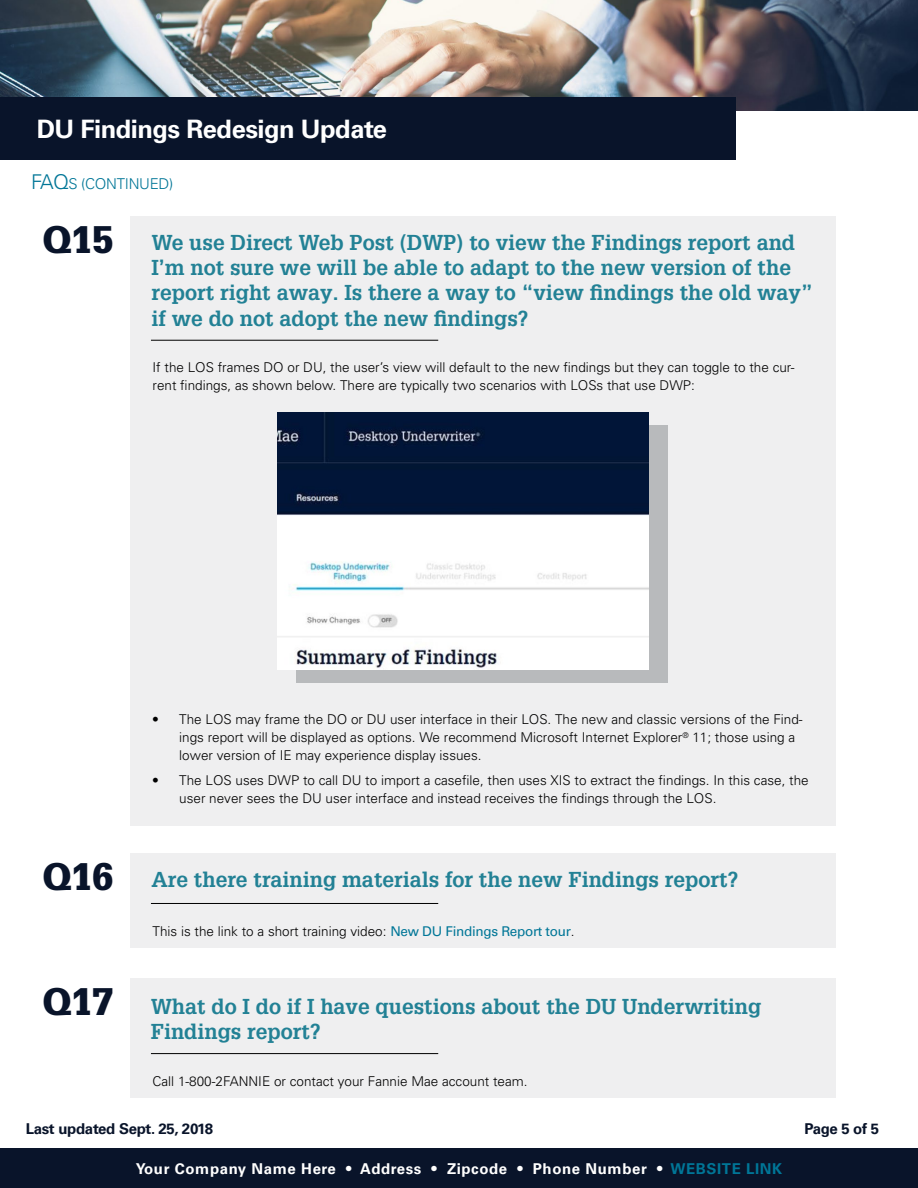
<style>
.page{position:relative;width:918px;height:1188px;background:#fff}
.page>*{position:absolute;margin:0;border:0;box-sizing:border-box;transform-origin:0 0}
.t1{font:900 37.5px "Glypha LT Std";color:#09142a}
.t2{font:700 25.5px "Univers LT Pro 65";letter-spacing:-.02em;color:#fff}
.t3{font:700 21px/25.2px "Glypha LT Pro";color:#228195}
.t4{font:700 15px "Univers LT Pro 65";letter-spacing:.04em;color:#fff}
.t5{font:700 15px "Univers LT Pro 65";letter-spacing:-.02em;color:#09142a}
.t6{font:300 15px "Univers LT Pro 45";letter-spacing:-.02em;color:#007697}
.t7{font:300 13.5px/18px "Univers";color:#000}
.s1{font-size:20.4px}
.s2{font-family:"Glypha LT Std";font-weight:900;font-size:37.5px;color:#09142a}
.s3{font-family:"Univers LT Pro 55 Roman";font-weight:400;color:#007697}
.s4{color:#007697}
</style>
<div class="page">
<div style="left:130px;top:216px;width:705px;height:609px;background:#efeff0"></div>
<hr style="left:151px;top:340px;width:287px;height:1px;background:#000">
<div style="left:0;top:1149px;width:918px;height:39px;background:#09142a"></div>
<img style="left:0;top:0;width:918px;height:110px">
<div style="left:0;top:97px;width:735px;height:63px;background:#09142a"></div>
<div style="left:296px;top:425px;width:372px;height:258px;background:#b8babc"></div>
<img style="left:278px;top:413px;width:371px;height:257px">
<div style="left:130px;top:853px;width:705px;height:95px;background:#efeff0"></div>
<hr style="left:151px;top:903px;width:287px;height:1px;background:#000">
<div style="left:130px;top:978px;width:705px;height:120px;background:#efeff0"></div>
<hr style="left:151px;top:1053px;width:287px;height:1px;background:#000">
<h2 class="t2" style="left:37px;top:111px;width:352px">DU Findings Redesign Update</h2>
<p class="t6" style="left:31px;top:174px;width:144px"><span class="s1">FAQ</span>S (CONTINUED)</p>
<h1 class="t1" style="left:42px;top:217px;width:72px">Q15</h1>
<h3 class="t3" style="left:152px;top:229px;width:663px">We use Direct Web Post (DWP) to view the Findings report and I’m not sure we will be able to adapt to the new version of the report right away. Is there a way to “view findings the old way” if we do not adopt the new findings?</h3>
<p class="t7" style="left:153px;top:358px;width:644px">If the LOS frames DO or DU, the user’s view will default to the new findings but they can toggle to the cur&shy;rent findings, as shown below. There are typically two scenarios with LOSs that use DWP:</p>
<p class="t7" style="left:179px;top:710px;width:625px;text-indent:-27px">• The LOS may frame the DO or DU user interface in their LOS. The new and classic versions of the Find&shy;ings report will be displayed as options. We recommend Microsoft Internet Explorer<sup>®</sup> 11; those using a lower version of IE may experience display issues.</p>
<p class="t7" style="left:179px;top:771px;width:631px;text-indent:-27px">• The LOS uses DWP to call DU to import a casefile, then uses XIS to extract the findings. In this case, the user never sees the DU user interface and instead receives the findings through the LOS.</p>
<h3 class="t3" style="left:42px;top:867px;width:697px"><span class="s2">Q16</span> Are there training materials for the new Findings report?</h3>
<p class="t7" style="left:153px;top:921px;width:423px">This is the link to a short training video: <span class="s3">New DU Findings Report tour</span>.</p>
<h1 class="t1" style="left:42px;top:979px;width:72px">Q17</h1>
<h3 class="t3" style="left:151px;top:993px;width:612px">What do I do if I have questions about the DU Underwriting<br>Findings report?</h3>
<p class="t7" style="left:153px;top:1072px;width:377px">Call 1-800-2FANNIE or contact your Fannie Mae account team.</p>
<p class="t5" style="left:26px;top:1118px;width:189px">Last updated Sept. 25, 2018</p>
<p class="t4" style="left:136px;top:1158px;width:648px">Your Company Name Here • Address • Zipcode • Phone Number • <span class="s4">WEBSITE LINK</span></p>
<p class="t5" style="left:805px;top:1118px;width:76px">Page 5 of 5</p>
</div>
